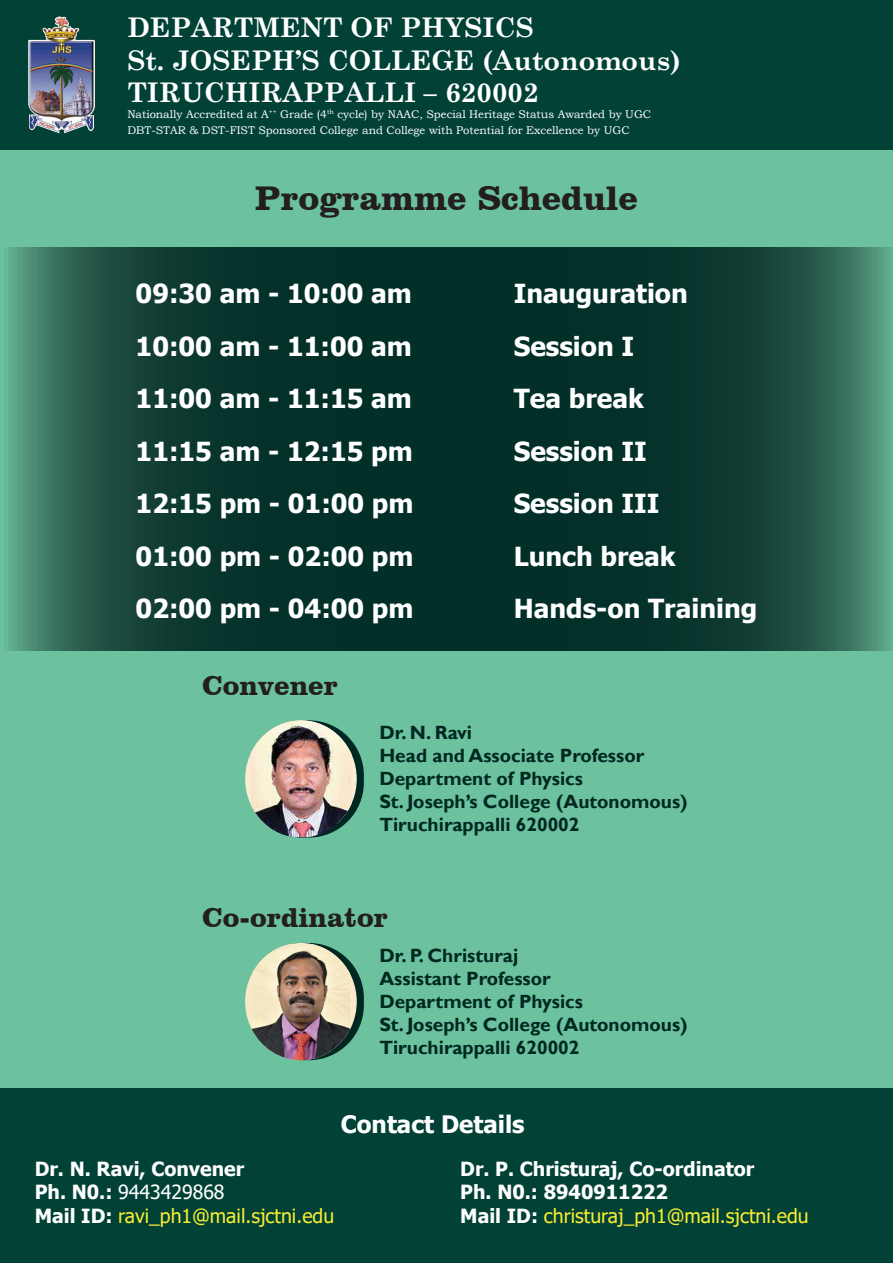
<style>
.page{position:relative;width:893px;height:1263px;background:#fff}
.page>*{position:absolute;margin:0;border:0;box-sizing:border-box;transform-origin:0 0}
.t1{font:700 34.95px "Clarendon BT";color:#231f20}
.t2{font:700 27.9px "Clarendon BT";color:#231f20}
.t3{font:700 27.15px/32.5px "Century Schoolbook";color:#fff}
.t4{font:700 26.25px "Tahoma";color:#fff}
.t5{font:700 24px "Tahoma";color:#fff}
.t6{font:700 19.5px/23.4px "Tahoma";color:#fff}
.t7{font:700 19.2px/23px "Gill Sans";color:#002822}
.t8{font:11.1px/15.9px "Bookman Old Style";color:#fff}
.s1{font-weight:400}
.s2{font-weight:400;color:#f9ed32}
</style>
<div class="page">
<div style="left:0;top:0;width:893px;height:151px;background:#024236"></div>
<img style="left:28px;top:16px;width:67px;height:118px">
<div style="left:0;top:151px;width:893px;height:937px;background:#6cc19e"></div>
<div style="left:0;top:1088px;width:893px;height:175px;background:#024236"></div>
<div style="left:247px;top:720px;width:117px;height:117px;background:#002822;border-radius:55px"></div>
<div style="left:247px;top:943px;width:117px;height:117px;background:#002822;border-radius:55px"></div>
<svg style="left:8px;top:248px;width:885px;height:403px;background:#134338"></svg>
<svg style="left:245px;top:740px;width:112px;height:78px"></svg>
<img style="left:250px;top:720px;width:101px;height:117px">
<svg style="left:245px;top:943px;width:112px;height:99px"></svg>
<img style="left:252px;top:944px;width:98px;height:116px">
<h3 class="t3" style="left:127px;top:10px;width:555px">DEPARTMENT OF PHYSICS<br>St. JOSEPH’S COLLEGE (Autonomous)<br>TIRUCHIRAPPALLI – 620002</h3>
<p class="t8" style="left:127px;top:106px;width:525px">Nationally Accredited at A<sup>++</sup> Grade (4<sup>th</sup> cycle) by NAAC, Special Heritage Status Awarded by UGC<br>DBT-STAR &amp; DST-FIST Sponsored College and College with Potential for Excellence by UGC</p>
<h1 class="t1" style="left:255px;top:176px;width:384px">Programme Schedule</h1>
<h3 class="t4" style="left:136px;top:275px;width:278px">09:30 am - 10:00 am</h3>
<h3 class="t4" style="left:514px;top:275px;width:176px">Inauguration</h3>
<h3 class="t4" style="left:136px;top:328px;width:278px">10:00 am - 11:00 am</h3>
<h3 class="t4" style="left:514px;top:328px;width:122px">Session I</h3>
<h3 class="t4" style="left:136px;top:380px;width:278px">11:00 am - 11:15 am</h3>
<h3 class="t4" style="left:514px;top:380px;width:132px">Tea break</h3>
<h3 class="t4" style="left:136px;top:433px;width:279px">11:15 am - 12:15 pm</h3>
<h3 class="t4" style="left:514px;top:433px;width:135px">Session II</h3>
<h3 class="t4" style="left:136px;top:485px;width:279px">12:15 pm - 01:00 pm</h3>
<h3 class="t4" style="left:514px;top:485px;width:147px">Session III</h3>
<h3 class="t4" style="left:136px;top:538px;width:279px">01:00 pm - 02:00 pm</h3>
<h3 class="t4" style="left:514px;top:538px;width:163px">Lunch break</h3>
<h3 class="t4" style="left:136px;top:590px;width:279px">02:00 pm - 04:00 pm</h3>
<h3 class="t4" style="left:514px;top:590px;width:245px">Hands-on Training</h3>
<h2 class="t2" style="left:202px;top:668px;width:137px">Convener</h2>
<p class="t7" style="left:379px;top:722px;width:310px">Dr. N. Ravi<br>Head and Associate Professor<br>Department of Physics<br>St. Joseph’s College (Autonomous)<br>Tiruchirappalli 620002</p>
<h2 class="t2" style="left:202px;top:900px;width:187px">Co-ordinator</h2>
<p class="t7" style="left:379px;top:944px;width:310px">Dr. P. Christuraj<br>Assistant Professor<br>Department of Physics<br>St. Joseph’s College (Autonomous)<br>Tiruchirappalli 620002</p>
<p class="t5" style="left:341px;top:1107px;width:185px">Contact Details</p>
<p class="t6" style="left:35px;top:1158px;width:301px">Dr. N. Ravi, Convener<br>Ph. N0.: <span class="s1">9443429868<br></span>Mail ID: <span class="s2">ravi_ph1@mail.sjctni.edu</span></p>
<p class="t6" style="left:460px;top:1158px;width:350px">Dr. P. Christuraj, Co-ordinator<br>Ph. N0.: 8940911222<br>Mail ID: <span class="s2">christuraj_ph1@mail.sjctni.edu</span></p>
</div>
